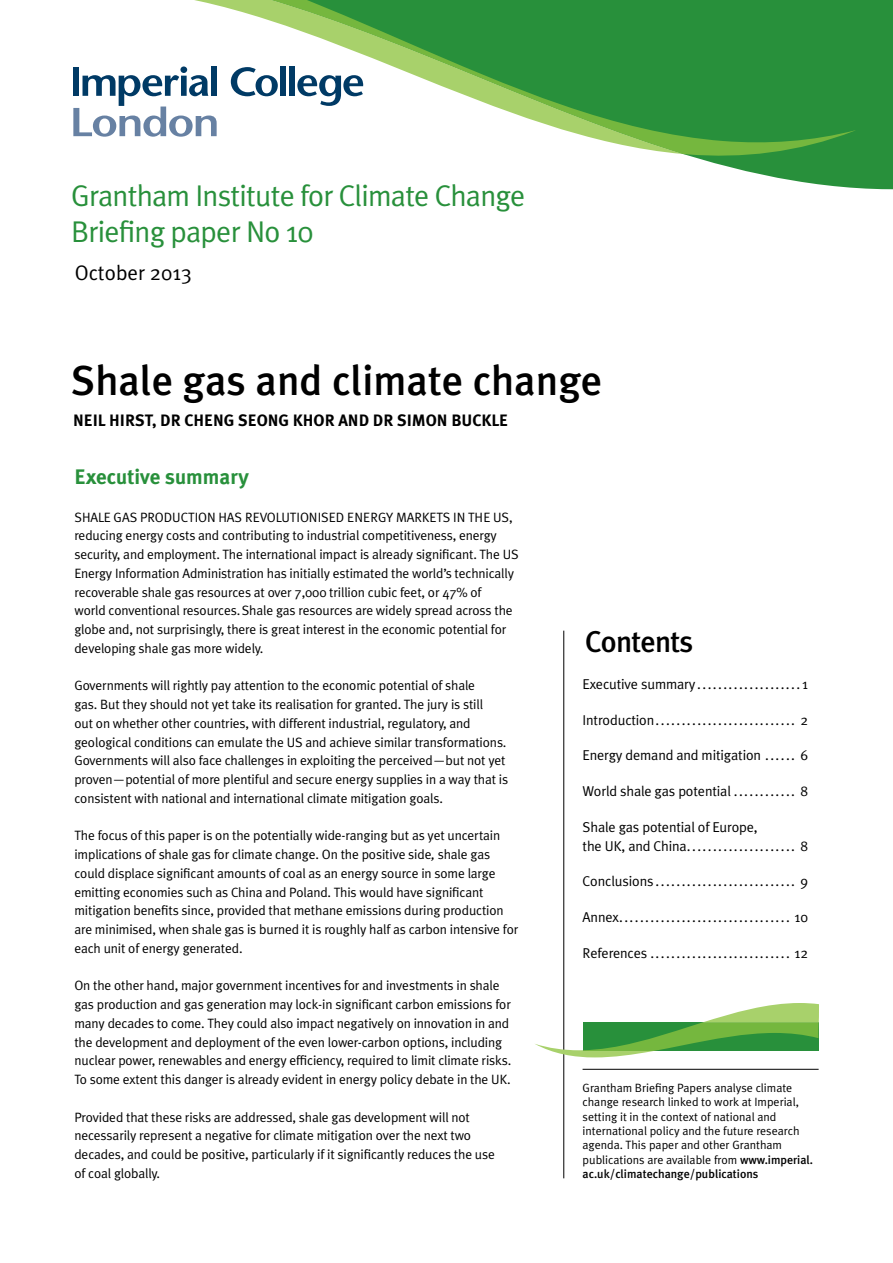
<style>
.page{position:relative;width:893px;height:1263px;background:#fff}
.page>*{position:absolute;margin:0;border:0;box-sizing:border-box;transform-origin:0 0}
.t1{font:500 42px "Meta Plus";color:#000}
.t2{font:30px/36px "Meta Plus Normal";letter-spacing:-.025em;color:#28903b}
.t3{font:500 30px "Meta Plus";letter-spacing:-.025em;color:#000}
.t4{font:700 21px "Meta Plus";color:#28903b}
.t5{font:21px "Meta Plus Normal";color:#000}
.t6{font:700 16.5px "Meta Plus";color:#000}
.t7{font:14.25px/18.8px "Meta Plus Normal";letter-spacing:-.01em;color:#000}
.t8{font:13.5px/18.8px "Meta Plus Normal";letter-spacing:-.01em;color:#000}
.t9{font:12px/14.4px "Meta Plus Normal";color:#000}
.t10{font:500 12px "Meta Plus";color:#000}
.s1{font-style:italic}
.s2{font-family:"Meta Plus";font-weight:500}
</style>
<div class="page">
<svg style="left:700px;top:0;width:193px;height:190px;fill:#28903b"></svg>
<svg style="left:194px;top:0;width:663px;height:159px;fill:#28903b"></svg>
<svg style="left:231px;top:67px;width:47px;height:29px"></svg>
<div style="left:280px;top:66px;width:6px;height:30px;background:#003a65"></div>
<div style="left:289px;top:66px;width:6px;height:30px;background:#003a65"></div>
<svg style="left:297px;top:75px;width:66px;height:31px"></svg>
<svg style="left:73px;top:66px;width:144px;height:71px"></svg>
<hr style="left:563px;top:631px;width:1px;height:547px;background:#000">
<svg style="left:535px;top:1003px;width:284px;height:54px"></svg>
<hr style="left:583px;top:1069px;width:236px;height:1px;background:#000">
<h2 class="t2" style="left:71px;top:177px;width:456px">Grantham I nstitute for Climate Change<br>Briefing paper No 10</h2>
<h3 class="t5" style="left:75px;top:260px;width:119px">October 2013</h3>
<h1 class="t1" style="left:71px;top:357px;width:533px">Shale gas and climate change</h1>
<p class="t6" style="left:73px;top:411px;width:131px">NEIL HIRST, DR CHEN</p>
<p class="t6" style="left:224px;top:411px;width:284px">G SEONG KHOR AND DR SIMON BUCKLE</p>
<h3 class="t4" style="left:74px;top:465px;width:176px">EXECUTIVE SUMMARY</h3>
<p class="t8" style="left:74px;top:507px;width:446px">Shale gas production has revolutionised energy markets in the US, reducing energy costs and contributing to industrial competitiveness, energy security, and employment. The international impact is already significant. The U S Energy I nformation Administration has initially estimated the world’s technically recoverable shale gas resources at over 7,000 trillion cubic feet, or 47% of<br>world conventional resources.Shale gas resources are widely spread across the globe and, not surprisingly, there is great interest in the economic potential for developing shale gas more widely.</p>
<p class="t8" style="left:74px;top:676px;width:435px">Governments will rightly pay attention to the economic potential of shale<br>gas. But they should not yet take its realisation for granted. The jury is still<br>out on whether other countries, with different industrial, regulatory, and geological conditions can emulate the US and achieve similar transformations.<br>Governments will also face challenges in exploiting the perceived—but not yet proven—potential of more plentiful and secure energy supplies in a way that is consistent with national and international climate mitigation goals.</p>
<p class="t8" style="left:74px;top:826px;width:445px">The focus of this paper is on the potentially wide-ranging but as yet uncertain implications of shale gas for climate change. On the positive side<span class="s1">,</span> shale gas could displace significant amounts of coal as an energy source in some large emitting economies such as China and Poland. This would have significant mitigation benefits since, provided that methane emissions during production are minimised, when shale gas is burned it is roughly half as carbon intensive for each unit of energy generated.</p>
<p class="t8" style="left:74px;top:976px;width:438px">On the other hand, major government incentives for and investments in shale gas production and gas generation may lock-in significant carbon emissions for many decades to come. They could also impact negatively on innovation in and the development and deployment of the even lower-carbon options, including nuclear power, renewables and energy efficiency, required to limit climate risks.<br>To some extent this danger is already evident in energy policy debate in the UK.</p>
<p class="t8" style="left:74px;top:1107px;width:422px">Provided that these risks are addressed, shale gas development will not necessarily represent a negative for climate mitigation over the next two decades, and could be positive, particularly if it significantly reduces the use of coal globally.</p>
<h2 class="t3" style="left:585px;top:624px;width:110px">Contents</h2>
<p class="t7" style="left:583px;top:674px;width:227px">Executive summary....................1</p>
<p class="t7" style="left:583px;top:710px;width:227px">Introduction........................... 2</p>
<p class="t7" style="left:583px;top:746px;width:227px">Energy demand and mitigation ...... 6</p>
<p class="t7" style="left:583px;top:782px;width:227px">World shale gas potential ............ 8</p>
<p class="t7" style="left:583px;top:817px;width:227px">Shale gas potential of Europe,<br>the UK, and China..................... 8</p>
<p class="t7" style="left:583px;top:872px;width:227px">Conclusions........................... 9</p>
<p class="t7" style="left:583px;top:908px;width:227px">Annex................................. 10</p>
<p class="t7" style="left:583px;top:943px;width:227px">References ........................... 12</p>
<p class="t9" style="left:583px;top:1080px;width:232px">Grantham Briefing Papers analyse climate change research linked to work at I mperial, setting it in the context of national and international policy and the future research agenda. This paper and other Grantham publications are available from <span class="s2">www.imperial.</span></p>
<p class="t10" style="left:583px;top:1167px;width:177px">ac.uk/climatechange/publications</p>
</div>
